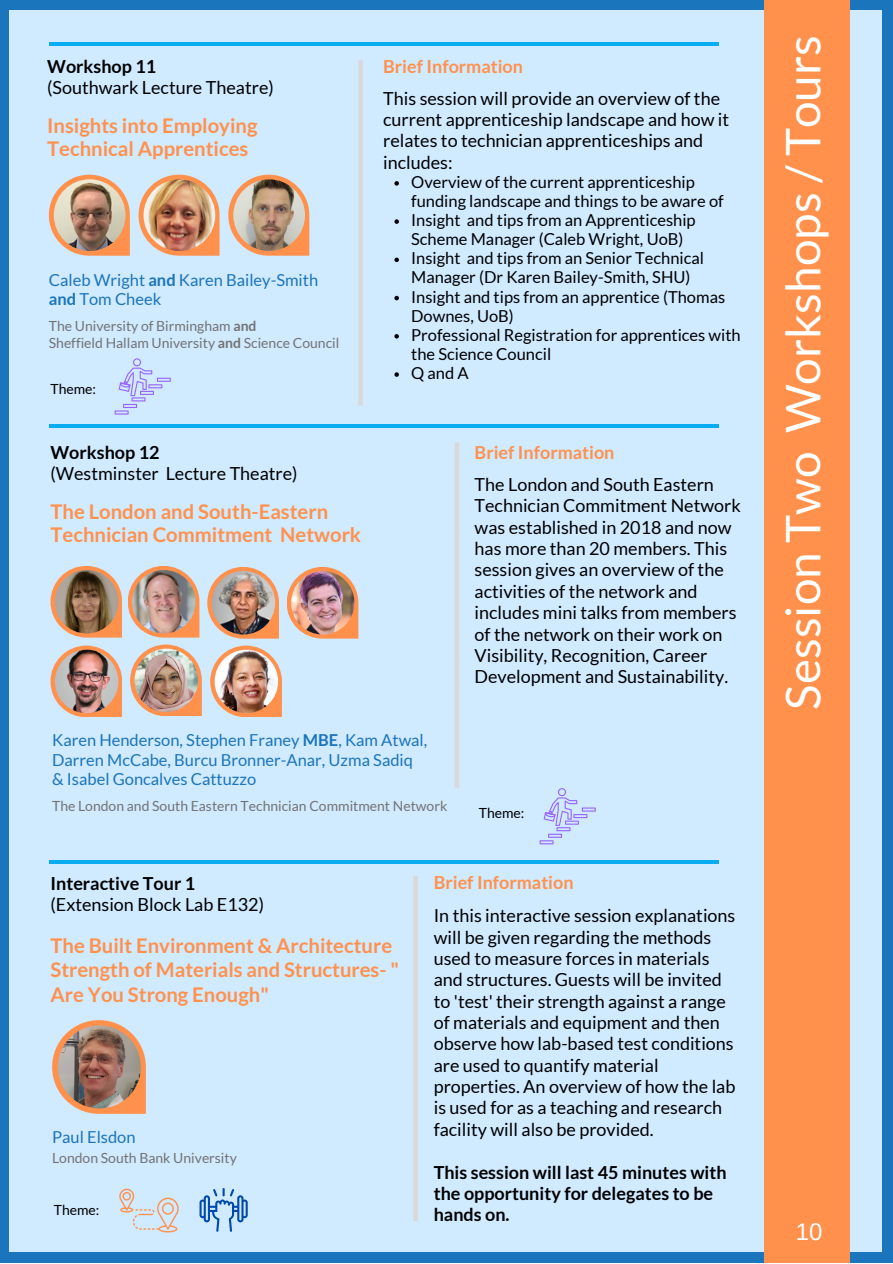
<style>
.page{position:relative;width:893px;height:1264px;background:#fff}
.page>*{position:absolute;margin:0;border:0;box-sizing:border-box;transform-origin:0 0}
.t1{font:47.85px "Lato";color:#fff}
.t2{font:24px "Arimo";color:#fff}
.t3{font:700 20.25px/23.5px "Lato";color:#ff914d}
.t4{font:18px/21.3px "Lato";color:#000}
.t5{font:700 18px/21.3px "Lato";color:#000}
.t6{font:700 18px "Lato";color:#ff914d}
.t7{font:16.5px/19px "Lato";color:#000}
.t8{font:16.5px/19px "Lato";color:#1b75bc}
.t9{font:13.95px "Lato";color:#737373}
.t10{font:13.95px "Lato";color:#000}
.s1{font-weight:700}
</style>
<div class="page">
<div style="left:0;top:0;width:892px;height:1262px;background:#1b75bc"></div>
<div style="left:10px;top:10px;width:871px;height:1241px;background:#d0eaff"></div>
<div style="left:764px;top:0;width:85px;height:1262px;background:#ff914d"></div>
<hr style="left:49px;top:424px;width:669px;height:3px;background:#09acf1">
<hr style="left:49px;top:860px;width:669px;height:3px;background:#09acf1">
<hr style="left:49px;top:43px;width:669px;height:3px;background:#09acf1">
<svg style="left:49px;top:175px;width:81px;height:81px"></svg>
<img style="left:54px;top:179px;width:71px;height:72px;border-radius:50%">
<svg style="left:138px;top:175px;width:81px;height:81px"></svg>
<img style="left:143px;top:179px;width:72px;height:72px;border-radius:50%">
<svg style="left:50px;top:566px;width:72px;height:71px"></svg>
<img style="left:55px;top:570px;width:63px;height:63px;border-radius:50%">
<svg style="left:128px;top:566px;width:71px;height:71px"></svg>
<img style="left:132px;top:570px;width:64px;height:63px;border-radius:50%">
<svg style="left:52px;top:1020px;width:94px;height:93px"></svg>
<img style="left:58px;top:1025px;width:83px;height:83px;border-radius:50%">
<div style="left:358px;top:60px;width:5px;height:345px;background:#d9d9d9"></div>
<div style="left:454px;top:442px;width:5px;height:345px;background:#d9d9d9"></div>
<div style="left:413px;top:875px;width:5px;height:345px;background:#d9d9d9"></div>
<svg style="left:207px;top:567px;width:72px;height:71px"></svg>
<img style="left:212px;top:571px;width:63px;height:63px;border-radius:50%">
<svg style="left:287px;top:567px;width:71px;height:71px"></svg>
<img style="left:291px;top:571px;width:63px;height:63px;border-radius:50%">
<svg style="left:130px;top:644px;width:72px;height:72px"></svg>
<img style="left:134px;top:648px;width:64px;height:64px;border-radius:50%">
<svg style="left:210px;top:645px;width:72px;height:72px"></svg>
<img style="left:215px;top:649px;width:63px;height:64px;border-radius:50%">
<svg style="left:115px;top:410px;width:14px;height:4px"></svg>
<svg style="left:116px;top:358px;width:54px;height:55px"></svg>
<svg style="left:539px;top:840px;width:14px;height:4px"></svg>
<svg style="left:540px;top:788px;width:54px;height:55px"></svg>
<svg style="left:119px;top:1188px;width:60px;height:44px"></svg>
<svg style="left:199px;top:1188px;width:49px;height:43px"></svg>
<svg style="left:228px;top:175px;width:81px;height:81px"></svg>
<img style="left:233px;top:179px;width:72px;height:72px;border-radius:50%">
<svg style="left:394px;top:181px;width:5px;height:5px"></svg>
<svg style="left:394px;top:219px;width:5px;height:5px"></svg>
<svg style="left:394px;top:257px;width:5px;height:5px"></svg>
<svg style="left:394px;top:296px;width:5px;height:4px"></svg>
<svg style="left:394px;top:334px;width:5px;height:4px"></svg>
<svg style="left:394px;top:372px;width:5px;height:5px"></svg>
<svg style="left:50px;top:645px;width:72px;height:72px"></svg>
<img style="left:55px;top:649px;width:63px;height:64px;border-radius:50%">
<p class="t5" style="left:47px;top:55px;width:111px">Workshop 11</p>
<p class="t4" style="left:47px;top:76px;width:228px">(Southwark Lecture Theatre)</p>
<p class="t3" style="left:47px;top:113px;width:212px">Insights into Employing<br>Technical Apprentices</p>
<p class="t8" style="left:49px;top:270px;width:271px">Caleb Wright <span class="s1">and</span> Karen Bailey-Smith <span class="s1">and</span> Tom Cheek</p>
<p class="t9" style="left:49px;top:317px;width:209px">The University of Birmingham <span class="s1">and</span></p>
<p class="t9" style="left:49px;top:334px;width:292px">Sheffield Hallam University <span class="s1">and</span> Science Council</p>
<p class="t10" style="left:50px;top:380px;width:47px">Theme:</p>
<p class="t5" style="left:50px;top:441px;width:111px">Workshop 12</p>
<p class="t4" style="left:50px;top:463px;width:249px">(Westminster Lecture Theatre)</p>
<p class="t3" style="left:50px;top:499px;width:279px">The London and South-Eastern</p>
<p class="t3" style="left:50px;top:523px;width:312px">Technician Commitment Network</p>
<p class="t6" style="left:383px;top:55px;width:141px">Brief Information</p>
<p class="t4" style="left:383px;top:87px;width:347px">This session will provide an overview of the current apprenticeship landscape and how it relates to technician apprenticeships and includes:</p>
<p class="t7" style="left:411px;top:172px;width:314px">Overview of the current apprenticeship funding landscape and things to be aware of</p>
<p class="t7" style="left:411px;top:210px;width:286px">Insight and tips from an Apprenticeship<br>Scheme Manager (Caleb Wright, UoB)</p>
<p class="t7" style="left:411px;top:248px;width:294px">Insight and tips from an Senior Technical<br>Manager (Dr Karen Bailey-Smith, SHU)</p>
<p class="t7" style="left:411px;top:287px;width:315px">Insight and tips from an apprentice (Thomas<br>Downes, UoB)</p>
<p class="t7" style="left:411px;top:325px;width:331px">Professional Registration for apprentices with the Science Council</p>
<p class="t7" style="left:411px;top:363px;width:59px">QandA</p>
<p class="t6" style="left:474px;top:441px;width:141px">Brief Information</p>
<p class="t4" style="left:474px;top:473px;width:268px">The London and South Eastern<br>Technician Commitment Network was established in 2018 and now has more than 20 members. This session gives an overview of the activities of the network and includes mini talks from members of the network on their work on<br>Visibility, Recognition, Career<br>Development and Sustainability.</p>
<p class="t8" style="left:52px;top:730px;width:376px">Karen Henderson, Stephen Franey <span class="s1">MBE</span>, Kam Atwal,</p>
<p class="t8" style="left:52px;top:749px;width:362px">Darren McCabe, Burcu Bronner-Anar, Uzma Sadiq</p>
<p class="t8" style="left:52px;top:768px;width:206px">&amp; Isabel Goncalves Cattuzzo</p>
<p class="t9" style="left:52px;top:797px;width:396px">The London and South Eastern Technician Commitment Network</p>
<p class="t10" style="left:478px;top:804px;width:47px">Theme:</p>
<p class="t5" style="left:50px;top:872px;width:146px">Interactive Tour 1</p>
<p class="t4" style="left:50px;top:893px;width:215px">(Extension Block Lab E132)</p>
<p class="t3" style="left:50px;top:933px;width:343px">The Built Environment &amp; Architecture</p>
<p class="t3" style="left:50px;top:957px;width:350px;line-height:24.5px">Strength of Materials and Structures- "<br>Are You Strong Enough"</p>
<p class="t8" style="left:52px;top:1126px;width:85px">Paul Elsdon</p>
<p class="t9" style="left:52px;top:1149px;width:186px">London South Bank University</p>
<p class="t10" style="left:54px;top:1201px;width:47px">Theme:</p>
<p class="t6" style="left:433px;top:871px;width:141px">Brief Information</p>
<p class="t4" style="left:433px;top:904px;width:303px">In this interactive session explanations will be given regarding the methods used to measure forces in materials and structures. Guests will be invited to 'test' their strength against a range of materials and equipment and then observe how lab-based test conditions are used to quantify material properties. An overview of how the lab is used for as a teaching and research facility will also be provided.</p>
<p class="t5" style="left:433px;top:1160px;width:294px">This session will last 45 minutes with the opportunity for delegates to be hands on.</p>
<p class="t1" style="left:773px;top:709px;width:676px;rotate:-90deg">Session Two Workshops / Tours</p>
<p class="t2" style="left:795px;top:1218px;width:28px">10</p>
</div>
